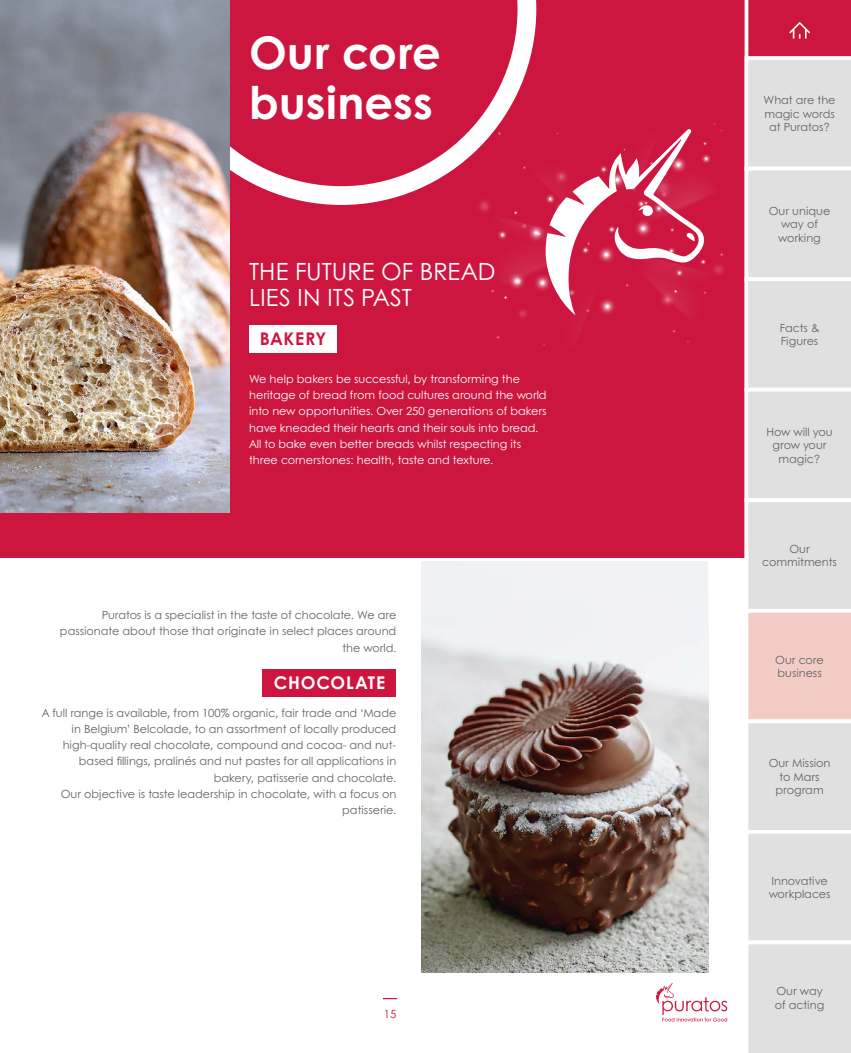
<style>
.page{position:relative;width:851px;height:1053px;background:#fff}
.page>*{position:absolute;margin:0;border:0;box-sizing:border-box;transform-origin:0 0}
.t1{font:700 45px/50px "Century Gothic";color:#fff}
.t2{font:23.75px/26.2px "Century Gothic";color:#fff}
.t3{font:700 17.5px "Century Gothic";letter-spacing:.05em;color:#fff}
.t4{font:700 17.5px "Century Gothic";letter-spacing:.055em;color:#cd163f}
.t5{font:11.25px/13.5px "Century Gothic";color:#636466;text-align:center}
.t6{font:11.25px/16.2px "Century Gothic";color:#fff}
.t7{font:11.25px "Century Gothic";color:#cd163f}
</style>
<div class="page">
<div style="left:0;top:0;width:744px;height:557px;background:#cd163f"></div>
<svg style="left:479px;top:123px;width:244px;height:223px"></svg>
<svg style="left:229px;top:0;width:307px;height:205px"></svg>
<img style="left:421px;top:561px;width:287px;height:411px">
<img style="left:0;top:0;width:229px;height:513px">
<div style="left:249px;top:325px;width:87px;height:27px;background:#fff"></div>
<div style="left:262px;top:669px;width:134px;height:27px;background:#cd163f"></div>
<svg style="left:383px;top:998px;width:14px;height:1px"></svg>
<svg style="left:656px;top:983px;width:71px;height:38px"></svg>
<div style="left:744px;top:0;width:106px;height:56px;background:#cd163f"></div>
<svg style="left:789px;top:22px;width:20px;height:17px"></svg>
<svg style="left:744px;top:56px;width:106px;height:996px;background:#e4dfde"></svg>
<h1 class="t1" style="left:249px;top:26px;width:193px">Our core business</h1>
<h2 class="t2" style="left:249px;top:258px;width:248px">THE FUTURE OF BREAD<br>LIES IN ITS PAST</h2>
<h3 class="t4" style="left:260px;top:327px;width:68px">BAKERY</h3>
<p class="t6" style="left:249px;top:370px;width:299px">We help bakers be successful, by transforming the heritage of bread from food cultures around the world into new opportunities. Over 250 generations of bakers have kneaded their hearts and their souls into bread.<br>All to bake even better breads whilst respecting its three cornerstones: health, taste and texture.</p>
<p class="t5" style="left:60px;top:606px;width:338px;line-height:16.2px;text-align:right">Puratos is a specialist in the taste of chocolate. We are passionate about those that originate in select places around the world.</p>
<h3 class="t3" style="left:273px;top:671px;width:113px">CHOCOLATE</h3>
<p class="t5" style="left:42px;top:704px;width:356px;line-height:16.2px;text-align:right">A full range is available, from 100% organic, fair trade and ‘Made in Belgium’ Belcolade, to an assortment of locally produced high-quality real chocolate, compound and cocoa- and nut&shy;based fillings, pralinés and nut pastes for all applications in bakery, patisserie and chocolate.<br>Our objective is taste leadership in chocolate, with a focus on patisserie.</p>
<p class="t7" style="left:383px;top:1006px;width:14px">15</p>
<p class="t5" style="left:763px;top:93px;width:74px">What are the magic words at Puratos?</p>
<p class="t5" style="left:768px;top:203px;width:63px">Our unique way of working</p>
<p class="t5" style="left:779px;top:321px;width:41px;text-align:left">Facts &amp;<br>Figures</p>
<p class="t5" style="left:766px;top:424px;width:68px">How will you grow your magic?</p>
<p class="t5" style="left:762px;top:542px;width:76px">Our commitments</p>
<p class="t5" style="left:775px;top:652px;width:50px;text-align:left">Our core business</p>
<p class="t5" style="left:768px;top:756px;width:63px">Our Mission to Mars program</p>
<p class="t5" style="left:768px;top:873px;width:63px;text-align:left">Innovative workplaces</p>
<p class="t5" style="left:774px;top:984px;width:51px;text-align:left">Our way of acting</p>
</div>
